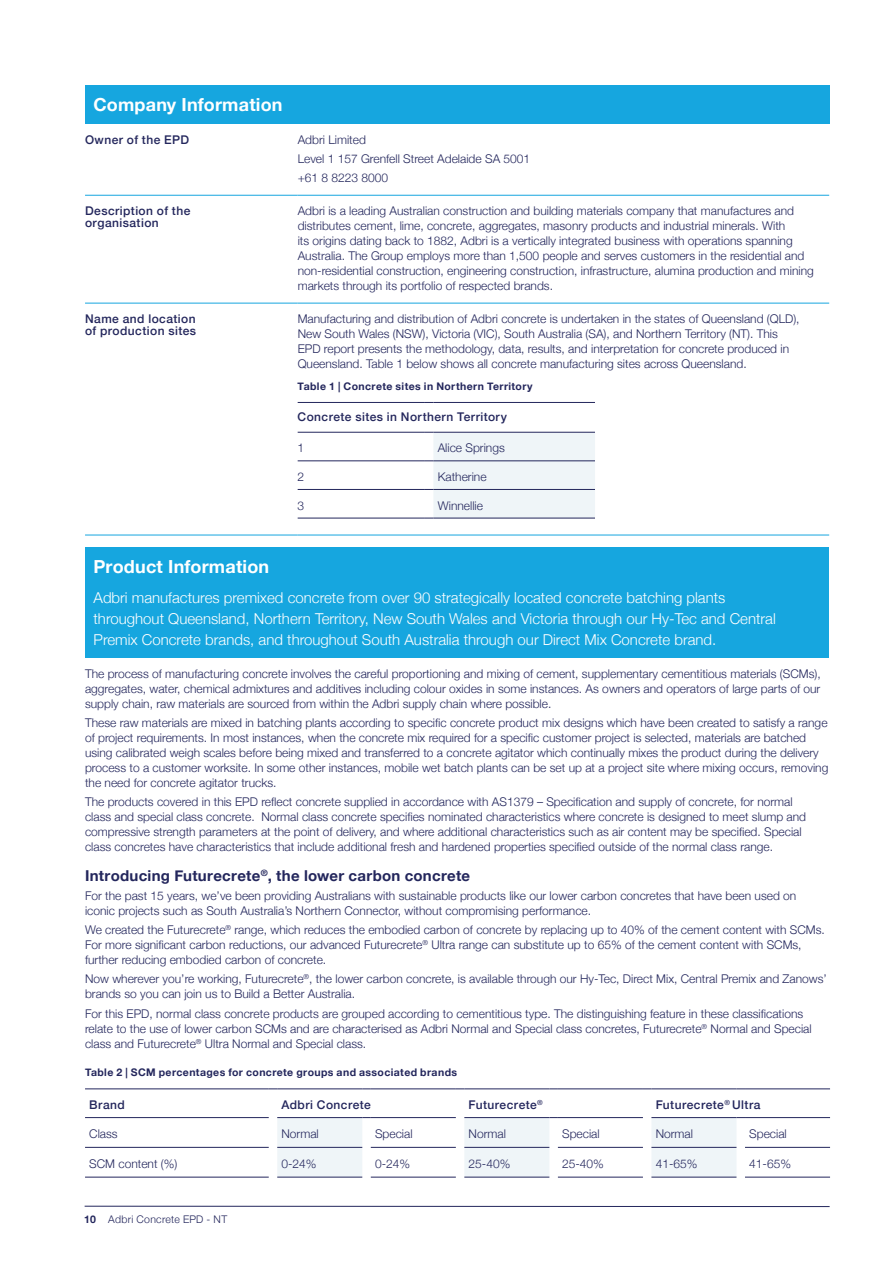
<style>
.page{position:relative;width:893px;height:1263px;background:#fff}
.page>*{position:absolute;margin:0;border:0;box-sizing:border-box;transform-origin:0 0}
.t1{font:700 18px "Helvetica Neue";letter-spacing:.01em;color:#fff}
.t2{font:300 15px/21px "Helvetica Neue";color:#fff}
.t3{font:700 15px "Helvetica Neue";letter-spacing:.02em;color:#23265c}
.t4{font:300 12px/15px "Helvetica Neue";color:#23265c}
.t5{font:500 12px/12px "Helvetica Neue";letter-spacing:.035em;color:#23265c}
.t6{font:700 10.5px "Helvetica Neue";letter-spacing:.035em;color:#23265c}
.t7{font:300 10.5px "Helvetica Neue";letter-spacing:.03em;color:#23265c}
.s1{font-weight:700}
</style>
<div class="page">
<hr style="left:85px;top:1206px;width:745px;height:1px;background:#23265c">
<div style="left:85px;top:85px;width:744px;height:39px;background:#16a6df"></div>
<hr style="left:85px;top:195px;width:213px;height:1px;background:#16a6df">
<hr style="left:298px;top:195px;width:531px;height:1px;background:#16a6df">
<hr style="left:85px;top:303px;width:213px;height:1px;background:#16a6df">
<hr style="left:298px;top:303px;width:531px;height:1px;background:#16a6df">
<hr style="left:85px;top:535px;width:213px;height:1px;background:#16a6df">
<hr style="left:298px;top:535px;width:531px;height:1px;background:#16a6df">
<hr style="left:298px;top:402px;width:127px;height:1px;background:#23265c">
<hr style="left:433px;top:402px;width:162px;height:1px;background:#23265c">
<hr style="left:298px;top:489px;width:127px;height:1px;background:#23265c">
<hr style="left:298px;top:460px;width:127px;height:1px;background:#23265c">
<hr style="left:298px;top:518px;width:127px;height:1px;background:#23265c">
<hr style="left:298px;top:432px;width:127px;height:1px;background:#23265c">
<svg style="left:425px;top:432px;width:170px;height:87px"></svg>
<hr style="left:433px;top:432px;width:162px;height:1px;background:#23265c">
<div style="left:85px;top:547px;width:743px;height:110px;background:#16a6df"></div>
<hr style="left:85px;top:1088px;width:184px;height:1px;background:#23265c">
<hr style="left:277px;top:1088px;width:85px;height:1px;background:#23265c">
<hr style="left:371px;top:1088px;width:85px;height:1px;background:#23265c">
<hr style="left:464px;top:1088px;width:85px;height:1px;background:#23265c">
<hr style="left:558px;top:1088px;width:85px;height:1px;background:#23265c">
<hr style="left:651px;top:1088px;width:85px;height:1px;background:#23265c">
<hr style="left:745px;top:1088px;width:85px;height:1px;background:#23265c">
<hr style="left:85px;top:1117px;width:184px;height:1px;background:#23265c">
<svg style="left:277px;top:1117px;width:468px;height:60px"></svg>
<hr style="left:745px;top:1117px;width:85px;height:1px;background:#23265c">
<hr style="left:85px;top:1147px;width:184px;height:1px;background:#23265c">
<hr style="left:277px;top:1147px;width:85px;height:1px;background:#23265c">
<hr style="left:371px;top:1147px;width:85px;height:1px;background:#23265c">
<hr style="left:464px;top:1147px;width:85px;height:1px;background:#23265c">
<hr style="left:558px;top:1147px;width:85px;height:1px;background:#23265c">
<hr style="left:651px;top:1147px;width:85px;height:1px;background:#23265c">
<hr style="left:745px;top:1147px;width:85px;height:1px;background:#23265c">
<hr style="left:85px;top:1177px;width:184px;height:1px;background:#23265c">
<hr style="left:277px;top:1177px;width:85px;height:1px;background:#23265c">
<hr style="left:371px;top:1177px;width:85px;height:1px;background:#23265c">
<hr style="left:464px;top:1177px;width:85px;height:1px;background:#23265c">
<hr style="left:558px;top:1177px;width:85px;height:1px;background:#23265c">
<hr style="left:651px;top:1177px;width:85px;height:1px;background:#23265c">
<hr style="left:745px;top:1177px;width:85px;height:1px;background:#23265c">
<h1 class="t1" style="left:94px;top:91px;width:191px">Company Information</h1>
<p class="t5" style="left:85px;top:133px;width:106px">Owner of the EPD</p>
<p class="t4" style="left:298px;top:129px;width:234px;line-height:19.2px">Adbri Limited<br>Level 1 157 Grenfell Street Adelaide SA 5001 +61 8 8223 8000</p>
<p class="t5" style="left:85px;top:204px;width:107px">Description of the organisation</p>
<p class="t4" style="left:298px;top:203px;width:518px">Adbri is a leading Australian construction and building materials company that manufactures and distributes cement, lime, concrete, aggregates, masonry products and industrial minerals. With<br>its origins dating back to 1882, Adbri is a vertically integrated business with operations spanning Australia. The Group employs more than 1,500 people and serves customers in the residential and non-residential construction, engineering construction, infrastructure, alumina production and mining markets through its portfolio of respected brands.</p>
<p class="t5" style="left:85px;top:312px;width:113px">Name and location of production sites</p>
<p class="t4" style="left:298px;top:311px;width:503px">Manufacturing and distribution of Adbri concrete is undertaken in the states of Queensland (QLD), New South Wales (NSW), Victoria (VIC), South Australia (SA), and Northern Territory (NT). This EPD report presents the methodology, data, results, and interpretation for concrete produced in Queensland. Table 1 below shows all concrete manufacturing sites across Queensland.</p>
<p class="t6" style="left:298px;top:378px;width:236px">Table 1 | Concrete sites in Northern Territory</p>
<p class="t5" style="left:298px;top:410px;width:211px">Concrete sites in Northern Territory</p>
<p class="t4" style="left:298px;top:440px;width:8px">1</p>
<p class="t4" style="left:438px;top:440px;width:69px">Alice Springs</p>
<p class="t4" style="left:298px;top:468px;width:8px">2</p>
<p class="t4" style="left:438px;top:468px;width:50px">Katherine</p>
<p class="t4" style="left:298px;top:497px;width:8px">3</p>
<p class="t4" style="left:438px;top:497px;width:47px">Winnellie</p>
<h1 class="t1" style="left:94px;top:553px;width:177px">Product Information</h1>
<p class="t2" style="left:94px;top:586px;width:684px">Adbri manufactures premixed concrete from over 90 strategically located concrete batching plants throughout Queensland, Northern Territory, New South Wales and Victoria through our Hy-Tec and Central<br>Premix Concrete brands, and throughout South Australia through our Direct Mix Concrete brand.</p>
<p class="t4" style="left:85px;top:665px;width:737px;text-align:justify">The process of manufacturing concrete involves the careful proportioning and mixing of cement, supplementary cementitious materials (SCMs), aggregates, water, chemical admixtures and additives including colour oxides in some instances. As owners and operators of large parts of our supply chain, raw materials are sourced from within the Adbri supply chain where possible.</p>
<p class="t4" style="left:85px;top:714px;width:745px">These raw materials are mixed in batching plants according to specific concrete product mix designs which have been created to satisfy a range of project requirements. In most instances, when the concrete mix required for a specific customer project is selected, materials are batched using calibrated weigh scales before being mixed and transferred to a concrete agitator which continually mixes the product during the delivery process to a customer worksite. In some other instances, mobile wet batch plants can be set up at a project site where mixing occurs, removing the need for concrete agitator trucks.</p>
<p class="t4" style="left:85px;top:793px;width:723px">The products covered in this EPD reflect concrete supplied in accordance with AS1379 – Specification and supply of concrete, for normal class and special class concrete. Normal class concrete specifies nominated characteristics where concrete is designed to meet slump and compressive strength parameters at the point of delivery, and where additional characteristics such as air content may be specified. Special class concretes have characteristics that include additional fresh and hardened properties specified outside of the normal class range.</p>
<p class="t3" style="left:85px;top:863px;width:387px">Introducing Futurecrete<sup>®</sup>, the lower carbon concrete</p>
<p class="t4" style="left:85px;top:887px;width:713px">For the past 15 years, we’ve been providing Australians with sustainable products like our lower carbon concretes that have been used on iconic projects such as South Australia’s Northern Connector, without compromising performance.</p>
<p class="t4" style="left:85px;top:921px;width:741px">We created the Futurecrete<sup>®</sup> range, which reduces the embodied carbon of concrete by replacing up to 40% of the cement content with SCMs.<br>For more significant carbon reductions, our advanced Futurecrete<sup>®</sup> Ultra range can substitute up to 65% of the cement content with SCMs, further reducing embodied carbon of concrete.</p>
<p class="t4" style="left:85px;top:971px;width:743px">Now wherever you’re working, Futurecrete<sup>®</sup>, the lower carbon concrete, is available through our Hy-Tec, Direct Mix, Central Premix and Zanows’ brands so you can join us to Build a Better Australia.</p>
<p class="t4" style="left:85px;top:1005px;width:728px">For this EPD, normal class concrete products are grouped according to cementitious type. The distinguishing feature in these classifications relate to the use of lower carbon SCMs and are characterised as Adbri Normal and Special class concretes, Futurecrete<sup>®</sup> Normal and Special class and Futurecrete<sup>®</sup> Ultra Normal and Special class.</p>
<p class="t6" style="left:85px;top:1063px;width:374px">Table 2 | SCM percentages for concrete groups and associated brands</p>
<p class="t5" style="left:89px;top:1098px;width:37px">Brand</p>
<p class="t5" style="left:281px;top:1098px;width:91px">Adbri Concrete</p>
<p class="t5" style="left:469px;top:1098px;width:76px">Futurecrete<sup>®</sup></p>
<p class="t5" style="left:656px;top:1098px;width:106px">Futurecrete<sup>®</sup> Ultra</p>
<p class="t4" style="left:89px;top:1125px;width:30px">Class</p>
<p class="t4" style="left:281px;top:1125px;width:39px">Normal</p>
<p class="t4" style="left:375px;top:1125px;width:39px">Special</p>
<p class="t4" style="left:469px;top:1125px;width:39px">Normal</p>
<p class="t4" style="left:562px;top:1125px;width:39px">Special</p>
<p class="t4" style="left:656px;top:1125px;width:39px">Normal</p>
<p class="t4" style="left:749px;top:1125px;width:39px">Special</p>
<p class="t4" style="left:89px;top:1155px;width:90px">SCM content (%)</p>
<p class="t4" style="left:281px;top:1155px;width:37px">0-24%</p>
<p class="t4" style="left:375px;top:1155px;width:37px">0-24%</p>
<p class="t4" style="left:469px;top:1155px;width:43px">25-40%</p>
<p class="t4" style="left:562px;top:1155px;width:43px">25-40%</p>
<p class="t4" style="left:656px;top:1155px;width:43px">41-65%</p>
<p class="t4" style="left:749px;top:1155px;width:43px">41-65%</p>
<p class="t7" style="left:84px;top:1211px;width:144px"><span class="s1">10</span> Adbri Concrete EPD - NT</p>
</div>
